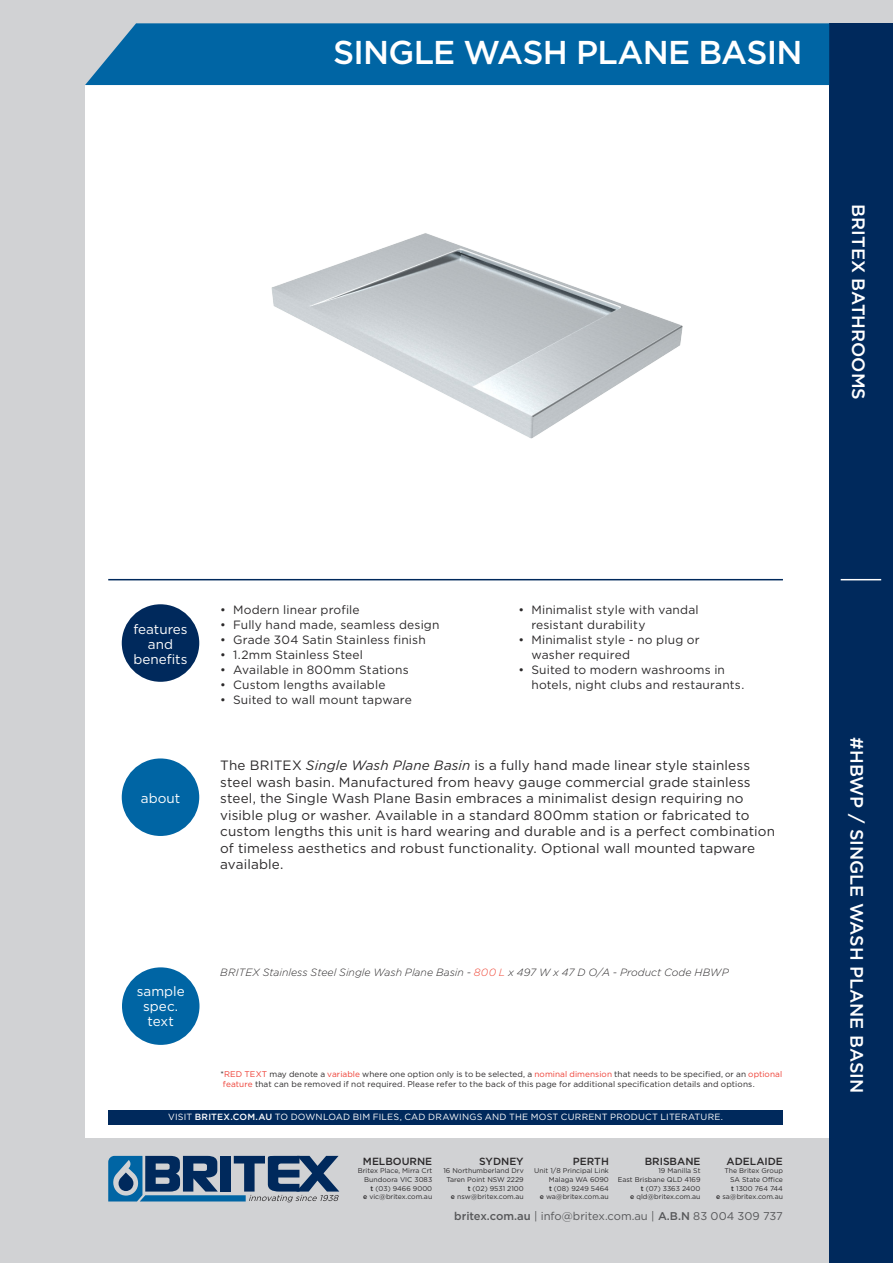
<style>
.page{position:relative;width:893px;height:1263px;background:#d1d2d4}
.page>*{position:absolute;margin:0;border:0;box-sizing:border-box;transform-origin:0 0}
.HEADING_RA{font:500 33px "Gotham";letter-spacing:-.025em;color:#fff}
.banner_text{font:500 18px "Gotham";color:#fff}
.BODY_COPY{font:13.5px/16.5px "Gotham";letter-spacing:.01em;color:#2b292a}
.banner_text-2{font:13.5px/15px "Gotham";color:#fff;text-align:center}
.circles{font:13.5px "Gotham";letter-spacing:.005em;color:#fff}
.t1{font:12px/15px "Gotham";letter-spacing:.015em;color:#2b292a}
.t2{font:11.25px "Gotham";color:#57585a}
.SPECTEXT{font:italic 300 10.5px "Gotham";letter-spacing:.005em;color:#2b292a}
.address_city{font:500 10.35px "Gotham";color:#2b292a}
.t3{font:9px "Gotham";letter-spacing:.02em;color:#fff}
.t4{font:8.25px/10.5px "Gotham";letter-spacing:.01em;color:#2b292a}
.address{font:6.9px/8.7px "Gotham";color:#2b292a;text-align:justify}
.address_city-2{font:6.9px/8.7px "Gotham";color:#2b292a;text-align:right}
.s1{font-style:italic}
.s2{color:#ef4737}
.s3{color:#ee3e34}
.s4{font-weight:500}
</style>
<div class="page">
<div style="left:85px;top:85px;width:754px;height:1052px;background:#fff"></div>
<div style="left:829px;top:23px;width:64px;height:1240px;background:#00295c"></div>
<hr style="left:108px;top:579px;width:675px;height:1px;background:#00295c">
<div style="left:122px;top:967px;width:77px;height:78px;background:#0065a4;border-radius:50%"></div>
<div style="left:108px;top:1110px;width:675px;height:14px;background:#00295c"></div>
<hr style="left:841px;top:579px;width:40px;height:1px;background:#fff">
<svg style="left:108px;top:1156px;width:231px;height:46px"></svg>
<div style="left:85px;top:23px;width:744px;height:62px;background:#0065a4"></div>
<div style="left:122px;top:758px;width:77px;height:78px;background:#0065a4;border-radius:50%"></div>
<div style="left:122px;top:604px;width:77px;height:78px;background:#00295c;border-radius:50%"></div>
<img style="left:271px;top:233px;width:412px;height:206px">
<p class="HEADING_RA" style="left:333px;top:34px;width:471px">SINGLE WASH PLANE BASIN</p>
<p class="banner_text" style="left:869px;top:204px;width:197px;rotate:90deg">BRITEX BATHROOMS</p>
<p class="banner_text-2" style="left:133px;top:621px;width:56px">features and benefits</p>
<p class="circles" style="left:141px;top:791px;width:41px">about</p>
<p class="t1" style="left:220px;top:602px;width:141px">• Modern linear profile</p>
<p class="t1" style="left:220px;top:617px;width:221px">• Fully hand made, seamless design</p>
<p class="t1" style="left:220px;top:632px;width:207px">• Grade 304 Satin Stainless finish</p>
<p class="t1" style="left:220px;top:647px;width:144px">• 1.2mm Stainless Steel</p>
<p class="t1" style="left:220px;top:662px;width:190px">• Available in 800mm Stations</p>
<p class="t1" style="left:220px;top:677px;width:167px">• Custom lengths available</p>
<p class="t1" style="left:220px;top:692px;width:193px">• Suited to wall mount tapware</p>
<p class="t1" style="left:531px;top:602px;width:169px;text-indent:-13px">• Minimalist style with vandal resistant durability</p>
<p class="t1" style="left:531px;top:632px;width:170px;text-indent:-13px">• Minimalist style - no plug or washer required</p>
<p class="t1" style="left:531px;top:662px;width:214px;text-indent:-13px">• Suited to modern washrooms in hotels, night clubs and restaurants.</p>
<p class="BODY_COPY" style="left:220px;top:757px;width:556px">The BRITEX <span class="s1">Single Wash Plane Basin</span> is a fully hand made linear style stainless steel wash basin. Manufactured from heavy gauge commercial grade stainless steel, the Single Wash Plane Basin embraces a minimalist design requiring no visible plug or washer. Available in a standard 800mm station or fabricated to custom lengths this unit is hard wearing and durable and is a perfect combination of timeless aesthetics and robust functionality. Optional wall mounted tapware available.</p>
<p class="banner_text-2" style="left:137px;top:983px;width:50px">sample spec. text</p>
<p class="SPECTEXT" style="left:220px;top:966px;width:510px">BRITEX Stainless Steel Single Wash Plane Basin - <span class="s2">800 L</span> x 497 W x 47 D O/A - Product Code HBWP</p>
<p class="t4" style="left:220px;top:1068px;width:563px">*<span class="s3">RED TEXT</span> may denote a <span class="s3">variable</span> where one option only is to be selected, a <span class="s3">nominal dimension</span> that needs to be specified, or an <span class="s3">optional feature</span> that can be removed if not required. Please refer to the back of this page for additional specification details and options.</p>
<p class="t3" style="left:168px;top:1112px;width:556px">VISIT <span class="s4">BRITEX.COM.AU</span> TO DOWNLOAD BIM FILES, CAD DRAWINGS AND THE MOST CURRENT PRODUCT LITERATURE.</p>
<p class="address_city" style="left:363px;top:1155px;width:71px">MELBOURNE</p>
<p class="address" style="left:358px;top:1166px;width:76px">Britex Place, Mirra Crt</p>
<p class="address" style="left:364px;top:1175px;width:69px">Bundoora VIC 3083</p>
<p class="address" style="left:371px;top:1184px;width:63px"><span class="s4">t</span> (03) 9466 9000</p>
<p class="address" style="left:363px;top:1192px;width:71px"><span class="s4">e</span> vic@britex.com.au</p>
<p class="address_city" style="left:479px;top:1155px;width:46px">SYDNEY</p>
<p class="address" style="left:443px;top:1166px;width:82px">16 Northumberland Drv</p>
<p class="address" style="left:447px;top:1175px;width:79px">Taren Point NSW 2229</p>
<p class="address" style="left:468px;top:1184px;width:58px"><span class="s4">t</span> (02) 9531 2100</p>
<p class="address" style="left:451px;top:1192px;width:74px"><span class="s4">e</span> nsw@britex.com.au</p>
<p class="address_city" style="left:573px;top:1155px;width:38px">PERTH</p>
<p class="address" style="left:549px;top:1166px;width:61px;text-indent:-15px">Unit 1/8 Principal Link Malaga WA 6090 <span class="s4">t</span> (08) 9249 5464</p>
<p class="address" style="left:540px;top:1192px;width:71px"><span class="s4">e</span> wa@britex.com.au</p>
<p class="address_city" style="left:645px;top:1155px;width:57px">BRISBANE</p>
<p class="address" style="left:658px;top:1166px;width:44px">19 Manilla St</p>
<p class="address" style="left:618px;top:1175px;width:84px">East Brisbane QLD 4169</p>
<p class="address" style="left:641px;top:1184px;width:61px"><span class="s4">t</span> (07) 3363 2400</p>
<p class="address" style="left:630px;top:1192px;width:72px"><span class="s4">e</span> qld@britex.com.au</p>
<p class="address_city" style="left:727px;top:1155px;width:58px">ADELAIDE</p>
<p class="address_city-2" style="left:724px;top:1166px;width:60px">The Britex Group<br>SA State Office</p>
<p class="address" style="left:731px;top:1184px;width:53px"><span class="s4">t</span> 1300 764 744</p>
<p class="address" style="left:716px;top:1192px;width:68px"><span class="s4">e</span> sa@britex.com.au</p>
<p class="t2" style="left:454px;top:1210px;width:330px"><span class="s4">britex.com.au</span> | info@britex.com.au | <span class="s4">A.B.N</span> 83 004 309 737</p>
<p class="banner_text" style="left:867px;top:737px;width:358px;rotate:90deg">#HBWP / SINGLE WASH PLANE BASIN</p>
</div>
